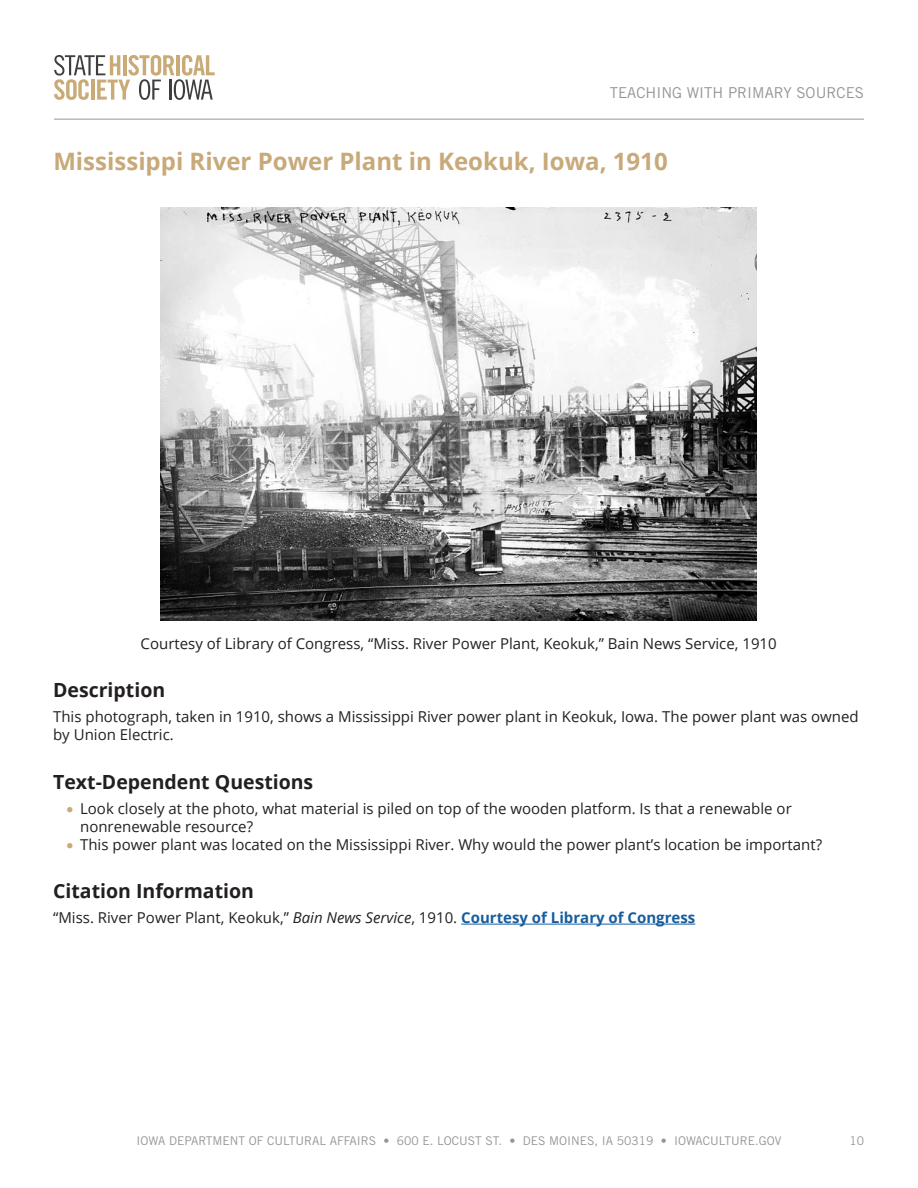
<style>
.page{position:relative;width:918px;height:1188px;background:#fff}
.page>*{position:absolute;margin:0;border:0;box-sizing:border-box;transform-origin:0 0}
.Header_3{font:700 24px "Open Sans";color:#c8a979}
.Header_3-2{font:700 19.5px "Open Sans";color:#231f20}
.Header_3-3{font:15px/18px "Open Sans";color:#231f20}
.t1{font:15px "Trade Gothic LT Std";color:#939598}
.t2{font:12px "Trade Gothic LT Std";color:#939598}
.s1{color:#caab78}
.s2{font-style:italic}
.s3{font-weight:700;color:#175d9e}
</style>
<div class="page">
<hr style="left:54px;top:119px;width:810px;height:1px;background:#939598">
<svg style="left:54px;top:55px;width:161px;height:45px"></svg>
<hr style="left:461px;top:924px;width:234px;height:1px;background:#175d9e">
<img style="left:160px;top:207px;width:597px;height:414px">
<p class="t1" style="left:610px;top:83px;width:256px">TEACHING WITH PRIMARY SOURCES</p>
<p class="Header_3" style="left:53px;top:144px;width:616px">Mississippi River Power Plant in Keokuk, Iowa, 1910</p>
<p class="Header_3-3" style="left:141px;top:634px;width:638px">Courtesy of Library of Congress, “Miss. River Power Plant, Keokuk,” Bain News Service, 1910</p>
<p class="Header_3-2" style="left:53px;top:676px;width:114px">Description</p>
<p class="Header_3-3" style="left:53px;top:707px;width:807px">This photograph, taken in 1910, shows a Mississippi River power plant in Keokuk, Iowa. The power plant was owned by Union Electric.</p>
<p class="Header_3-2" style="left:53px;top:768px;width:262px">Text-Dependent Questions</p>
<p class="Header_3-3" style="left:80px;top:799px;width:713px;text-indent:-14px"><span class="s1">•</span> Look closely at the photo, what material is piled on top of the wooden platform. Is that a renewable or nonrenewable resource?</p>
<p class="Header_3-3" style="left:67px;top:835px;width:757px"><span class="s1">•</span> This power plant was located on the Mississippi River. Why would the power plant’s location be important?</p>
<p class="Header_3-2" style="left:53px;top:877px;width:202px">Citation Information</p>
<p class="Header_3-3" style="left:53px;top:908px;width:644px">“Miss. River Power Plant, Keokuk,” <span class="s2">Bain News Service</span>, 1910. <span class="s3">Courtesy of Library of Congress</span></p>
<p class="t2" style="left:137px;top:1133px;width:646px">IOWA DEPARTMENT OF CULTURAL AFFAIRS • 600 E. LOCUST ST. • DES MOINES, IA 50319 • IOWACULTURE.GOV</p>
<p class="t2" style="left:849px;top:1133px;width:16px">10</p>
</div>
